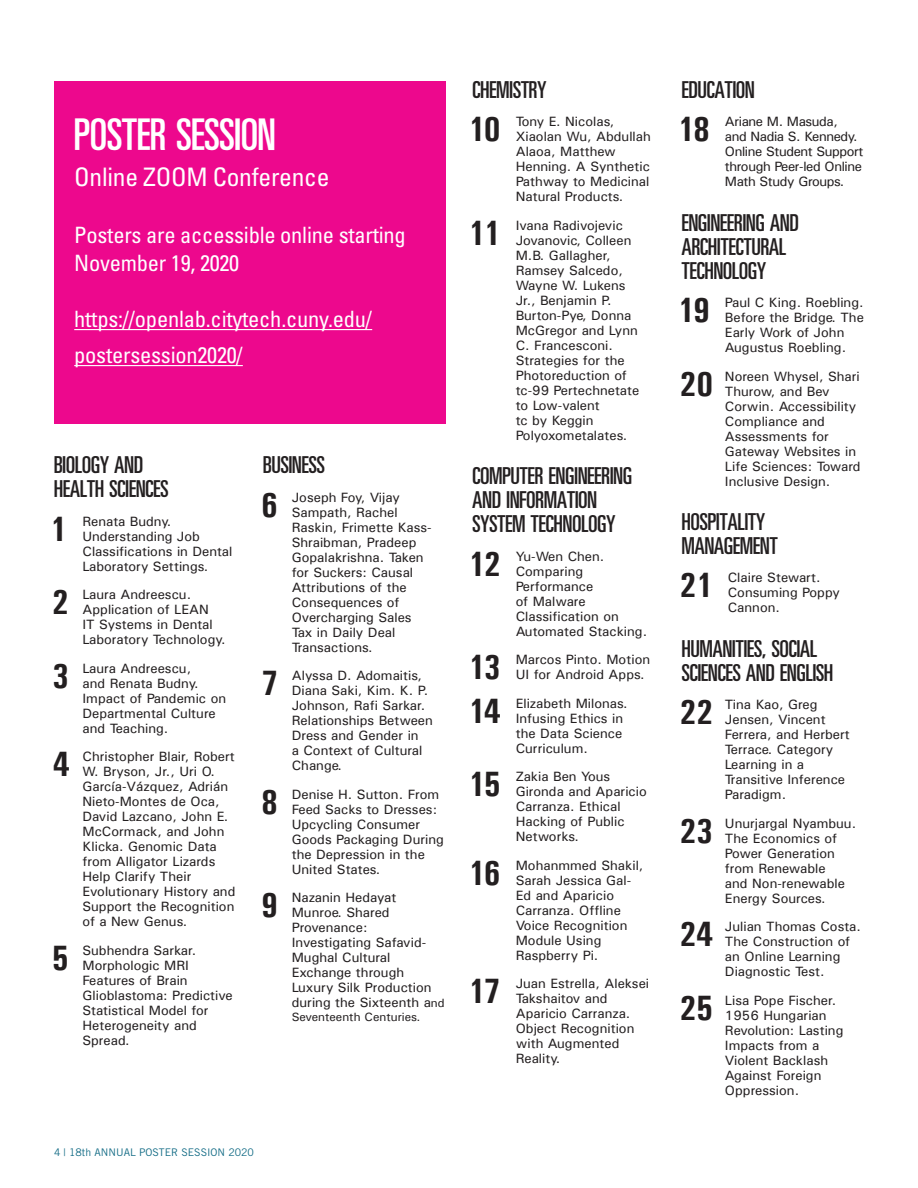
<style>
.page{position:relative;width:918px;height:1188px;background:#fff}
.page>*{position:absolute;margin:0;border:0;box-sizing:border-box;transform-origin:0 0}
.t1{font:45px "Univers Ultra Condensed BQ";color:#fff}
.t2{font:700 condensed 35.25px "Univers";letter-spacing:-.05em;color:#231f20}
.t3{font:condensed 25.5px "Univers";letter-spacing:-.01em;color:#fff}
.t4{font:24px/24px "Univers Ultra Condensed BQ";color:#231f20}
.t5{font:condensed 22.5px/28.5px "Univers";letter-spacing:-.01em;color:#fff}
.t6{font:13.5px/15px "Univers";color:#231f20}
.t7{font:13.5px/15px "Univers";letter-spacing:-.03em;color:#231f20}
.t8{font:12px "Univers";color:#231f20}
.t9{font:10.5px "Trade Gothic";color:#126b85}
.s1{font-size:12px}
</style>
<div class="page">
<div style="left:54px;top:81px;width:392px;height:342px;background:#ed088d"></div>
<hr style="left:74px;top:365px;width:169px;height:1px;background:#fff">
<hr style="left:74px;top:329px;width:298px;height:1px;background:#fff">
<p class="t1" style="left:74px;top:110px;width:203px">POSTER SESSION</p>
<p class="t3" style="left:74px;top:161px;width:257px">Online ZOOM Conference</p>
<p class="t5" style="left:74px;top:220px;width:333px">Posters are accessible online starting<br>November 19, 2020</p>
<p class="t5" style="left:74px;top:301px;width:299px;line-height:36px">https://openlab.citytech.cuny.edu/ postersession2020/</p>
<p class="t4" style="left:54px;top:454px;width:116px">BIOLOGY AND<br>HEALTH SCIENCES</p>
<p class="t6" style="left:82px;top:513px;width:90px">Renata Budny.</p>
<p class="t2" style="left:50px;top:507px;width:18px">1</p>
<p class="t6" style="left:82px;top:528px;width:151px">Understanding Job<br>Classifications in Dental<br>Laboratory Settings.</p>
<p class="t6" style="left:82px;top:587px;width:110px">Laura Andreescu.</p>
<p class="t2" style="left:52px;top:581px;width:18px">2</p>
<p class="t6" style="left:82px;top:602px;width:145px">Application of LEAN<br>IT Systems in Dental<br>Laboratory Technology.</p>
<p class="t6" style="left:82px;top:660px;width:110px">Laura Andreescu,</p>
<p class="t2" style="left:52px;top:654px;width:18px">3</p>
<p class="t6" style="left:82px;top:675px;width:145px">and Renata Budny.<br>Impact of Pandemic on<br>Departmental Culture and Teaching.</p>
<p class="t2" style="left:53px;top:743px;width:18px">4</p>
<p class="t6" style="left:82px;top:749px;width:154px">Christopher Blair, Robert</p>
<p class="t6" style="left:82px;top:764px;width:154px">W. Bryson, Jr., Uri O.<br>García-Vázquez, Adrián<br>Nieto-Montes de Oca,<br>David Lazcano, John E.<br>McCormack, and John<br>Klicka. Genomic Data from Alligator Lizards<br>Help Clarify Their<br>Evolutionary History and<br>Support the Recognition of a New Genus.</p>
<p class="t6" style="left:82px;top:942px;width:115px">Subhendra Sarkar.</p>
<p class="t2" style="left:52px;top:936px;width:18px">5</p>
<p class="t6" style="left:82px;top:957px;width:152px">Morphologic MRI<br>Features of Brain<br>Glioblastoma: Predictive<br>Statistical Model for<br>Heterogeneity and<br>Spread.</p>
<p class="t4" style="left:263px;top:454px;width:63px">BUSINESS</p>
<p class="t6" style="left:292px;top:489px;width:110px">Joseph Foy, Vijay</p>
<p class="t2" style="left:261px;top:483px;width:18px">6</p>
<p class="t6" style="left:292px;top:504px;width:141px">Sampath, Rachel<br>Raskin, Frimette Kass-<br>Shraibman, Pradeep<br>Gopalakrishna. Taken for Suckers: Causal<br>Attributions of the<br>Consequences of<br>Overcharging Sales<br>Tax in Daily Deal<br>Transactions.</p>
<p class="t2" style="left:261px;top:662px;width:18px">7</p>
<p class="t6" style="left:292px;top:668px;width:132px">Alyssa D. Adomaitis,</p>
<p class="t6" style="left:292px;top:683px;width:143px">Diana Saki, Kim. K. P.<br>Johnson, Rafi Sarkar.<br>Relationships Between<br>Dress and Gender in<br>a Context of Cultural<br>Change.</p>
<p class="t6" style="left:292px;top:786px;width:149px">Denise H. Sutton. From</p>
<p class="t2" style="left:261px;top:780px;width:18px">8</p>
<p class="t6" style="left:292px;top:801px;width:154px">Feed Sacks to Dresses:<br>Upcycling Consumer<br>Goods Packaging During the Depression in the<br>United States.</p>
<p class="t6" style="left:292px;top:890px;width:106px">Nazanin Hedayat</p>
<p class="t6" style="left:292px;top:905px;width:155px">Munroe. Shared<br>Provenance:<br>Investigating Safavid-<br>Mughal Cultural<br>Exchange through<br>Luxury Silk Production during the Sixteenth a<span class="s1">nd</span></p>
<p class="t8" style="left:292px;top:1009px;width:130px">Seventeenth Centuries.</p>
<p class="t2" style="left:261px;top:884px;width:18px">9</p>
<p class="t4" style="left:472px;top:78px;width:75px">CHEMISTRY</p>
<p class="t2" style="left:469px;top:108px;width:34px">10</p>
<p class="t6" style="left:516px;top:114px;width:100px">Tony E. Nicolas,</p>
<p class="t6" style="left:516px;top:129px;width:137px">Xiaolan Wu, Abdullah<br>Alaoa, Matthew<br>Henning. A Synthetic<br>Pathway to Medicinal<br>Natural Products.</p>
<p class="t6" style="left:516px;top:217px;width:109px">Ivana Radivojevic</p>
<p class="t6" style="left:516px;top:232px;width:117px">Jovanovic, Colleen</p>
<p class="t6" style="left:516px;top:247px;width:124px">M.B. Gallagher,<br>Ramsey Salcedo,<br>Wayne W. Lukens<br>Jr., Benjamin P.<br>Burton-Pye, Donna<br>McGregor and Lynn</p>
<p class="t6" style="left:516px;top:337px;width:125px">C. Francesconi.<br>Strategies for the<br>Photoreduction of tc-99 Pertechnetate to Low-valent<br>tc by Keggin<br>Polyoxometalates.</p>
<p class="t4" style="left:472px;top:464px;width:161px">COMPUTER ENGINEERING<br>AND INFORMATION<br>SYSTEM TECHNOLOGY</p>
<p class="t6" style="left:516px;top:548px;width:90px">Yu-Wen Chen.</p>
<p class="t2" style="left:469px;top:211px;width:34px">11</p>
<p class="t2" style="left:469px;top:542px;width:34px">12</p>
<p class="t6" style="left:516px;top:563px;width:133px">Comparing<br>Performance<br>of Malware<br>Classification on<br>Automated Stacking.</p>
<p class="t6" style="left:516px;top:652px;width:136px">Marcos Pinto. Motion</p>
<p class="t2" style="left:469px;top:646px;width:34px">13</p>
<p class="t6" style="left:516px;top:667px;width:130px">UI for Android Apps.</p>
<p class="t6" style="left:516px;top:695px;width:113px">Elizabeth Milonas.</p>
<p class="t2" style="left:469px;top:689px;width:34px">14</p>
<p class="t6" style="left:516px;top:710px;width:109px;text-align:justify">Infusing Ethics in the Data Science Curriculum.</p>
<p class="t6" style="left:516px;top:769px;width:96px">Zakia Ben Yous</p>
<p class="t2" style="left:469px;top:763px;width:34px">15</p>
<p class="t6" style="left:516px;top:784px;width:133px">Gironda and Aparicio<br>Carranza. Ethical<br>Hacking of Public<br>Networks.</p>
<p class="t2" style="left:469px;top:851px;width:34px">16</p>
<p class="t6" style="left:516px;top:857px;width:129px">Mohanmmed Shakil,</p>
<p class="t6" style="left:516px;top:872px;width:117px">Sarah Jessica Gal-<br>Ed and Aparicio<br>Carranza. Offline<br>Voice Recognition<br>Module Using<br>Raspberry Pi.</p>
<p class="t6" style="left:516px;top:976px;width:135px">Juan Estrella, Aleksei</p>
<p class="t6" style="left:516px;top:991px;width:120px">Takshaitov and<br>Aparicio Carranza.<br>Object Recognition with Augmented<br>Reality.</p>
<p class="t2" style="left:469px;top:970px;width:34px">17</p>
<p class="t9" style="left:54px;top:1146px;width:202px">4 | 18th ANNUAL POSTER SESSION 2020</p>
<p class="t4" style="left:682px;top:78px;width:75px">EDUCATION</p>
<p class="t7" style="left:725px;top:114px;width:114px">Ariane M. Masuda,</p>
<p class="t2" style="left:678px;top:108px;width:34px">18</p>
<p class="t7" style="left:725px;top:129px;width:140px">and Nadia S. Kennedy.<br>Online Student Support through Peer-led Online<br>Math Study Groups.</p>
<p class="t4" style="left:682px;top:211px;width:119px">ENGINEERING AND<br>ARCHITECTURAL<br>TECHNOLOGY</p>
<p class="t6" style="left:725px;top:295px;width:140px">Paul C King. Roebling.</p>
<p class="t2" style="left:678px;top:289px;width:34px">19</p>
<p class="t6" style="left:725px;top:310px;width:141px">Before the Bridge. The<br>Early Work of John<br>Augustus Roebling.</p>
<p class="t2" style="left:680px;top:362px;width:35px">20</p>
<p class="t6" style="left:725px;top:368px;width:137px">Noreen Whysel, Shari<br>Thurow, and Bev<br>Corwin. Accessibility<br>Compliance and<br>Assessments for<br>Gateway Websites in<br>Life Sciences: Toward<br>Inclusive Design.</p>
<p class="t4" style="left:682px;top:510px;width:98px">HOSPITALITY<br>MANAGEMENT</p>
<p class="t6" style="left:728px;top:570px;width:94px">Claire Stewart.</p>
<p class="t2" style="left:680px;top:564px;width:35px">21</p>
<p class="t6" style="left:728px;top:585px;width:114px">Consuming Poppy<br>Cannon.</p>
<p class="t4" style="left:682px;top:637px;width:153px">HUMANITIES, SOCIAL<br>SCIENCES AND ENGLISH</p>
<p class="t2" style="left:680px;top:691px;width:35px">22</p>
<p class="t6" style="left:725px;top:697px;width:126px">Tina Kao, Greg<br>Jensen, Vincent<br>Ferrera, and Herbert<br>Terrace. Category<br>Learning in a<br>Transitive Inference<br>Paradigm.</p>
<p class="t2" style="left:680px;top:809px;width:35px">23</p>
<p class="t6" style="left:725px;top:815px;width:133px">Unurjargal Nyambuu.<br>The Economics of<br>Power Generation from Renewable<br>and Non-renewable<br>Energy Sources.</p>
<p class="t2" style="left:680px;top:913px;width:35px">24</p>
<p class="t6" style="left:725px;top:919px;width:137px">Julian Thomas Costa.</p>
<p class="t6" style="left:725px;top:934px;width:127px">The Construction of an Online Learning<br>Diagnostic Test.</p>
<p class="t2" style="left:680px;top:986px;width:35px">25</p>
<p class="t6" style="left:725px;top:992px;width:120px">Lisa Pope Fischer.<br>1956 Hungarian<br>Revolution: Lasting<br>Impacts from a<br>Violent Backlash<br>Against Foreign<br>Oppression.</p>
</div>
